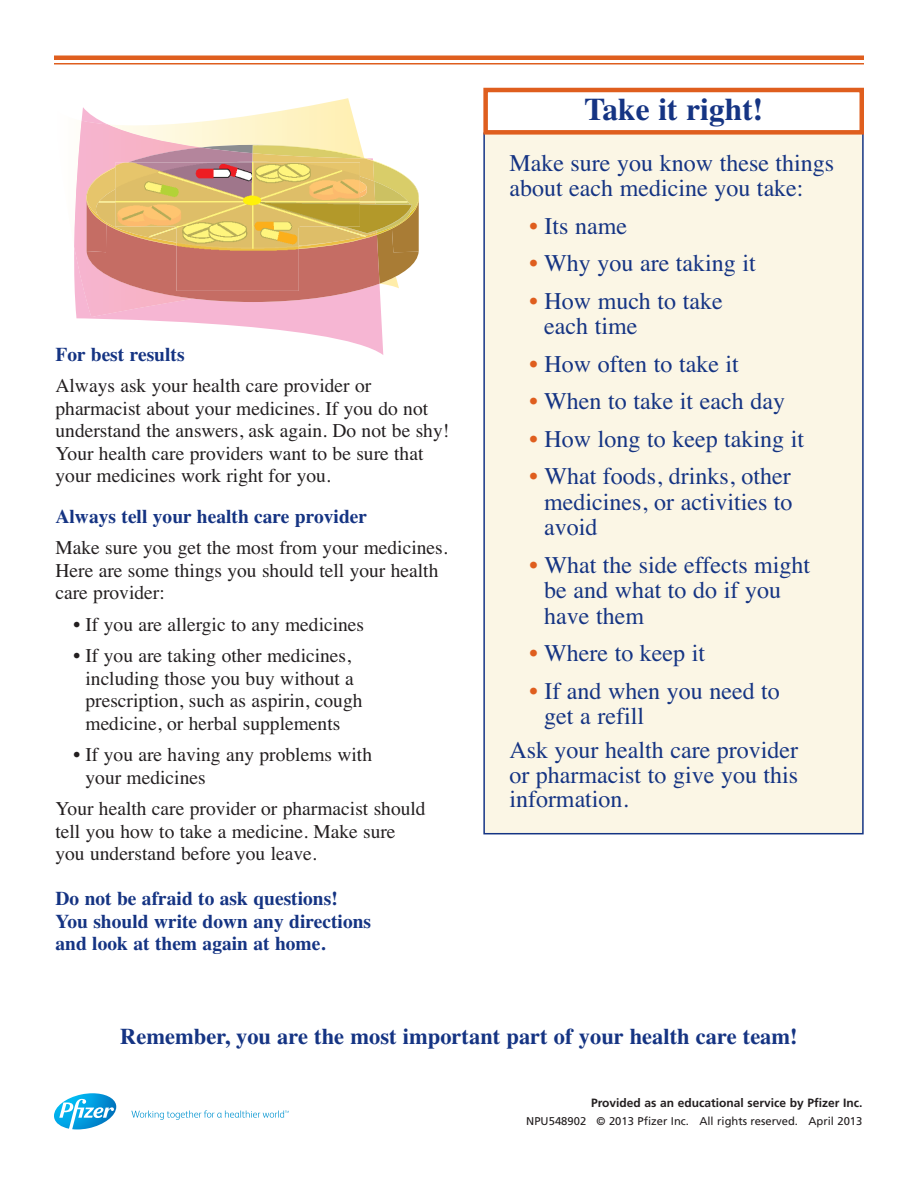
<style>
.page{position:relative;width:918px;height:1188px;background:#fff}
.page>*{position:absolute;margin:0;border:0;box-sizing:border-box;transform-origin:0 0}
.t1{font:700 31.5px "Times";color:#153483}
.t2{font:24px/25.5px "Times";color:#153483}
.t3{font:700 22.5px "Times";color:#153483}
.t4{font:19.5px/22.5px "Times";color:#231f20}
.t5{font:700 19.5px/22.5px "Times";color:#153483}
.t6{font:700 12px "Frutiger";color:#231f20}
.t7{font:11.25px "Frutiger";color:#231f20}
.s1{color:#df5e1e}
</style>
<div class="page">
<hr style="left:54px;top:56px;width:810px;height:4px;background:#df5e1e">
<hr style="left:54px;top:63px;width:810px;height:1px;background:#df5e1e">
<svg style="left:76px;top:107px;width:307px;height:248px"></svg>
<svg style="left:74px;top:121px;width:306px;height:196px;background:#f9d4d3"></svg>
<svg style="left:86px;top:145px;width:333px;height:157px;background:#d6a576"></svg>
<svg style="left:131px;top:1110px;width:158px;height:10px"></svg>
<svg style="left:54px;top:1093px;width:62px;height:36px"></svg>
<div style="left:485px;top:134px;width:377px;height:699px;background:#fbf6e5"></div>
<div style="left:483px;top:88px;width:381px;height:47px;border:4px solid #df5e1e"></div>
<p class="t5" style="left:56px;top:343px;width:131px">For best results</p>
<p class="t4" style="left:56px;top:374px;width:395px">Always ask your health care provider or pharmacist about your medicines. If you do not understand the answers, ask again. Do not be shy!<br>Your health care providers want to be sure that your medicines work right for you.</p>
<p class="t5" style="left:56px;top:505px;width:313px">Always tell your health care provider</p>
<p class="t4" style="left:56px;top:536px;width:394px">Make sure you get the most from your medicines.<br>Here are some things you should tell your health care provider:</p>
<p class="t4" style="left:74px;top:613px;width:292px">• If you are allergic to any medicines</p>
<p class="t4" style="left:86px;top:644px;width:279px;text-indent:-12px">• If you are taking other medicines, including those you buy without a prescription, such as aspirin, cough medicine, or herbal supplements</p>
<p class="t4" style="left:86px;top:743px;width:288px;text-indent:-12px">• If you are having any problems with your medicines</p>
<p class="t4" style="left:55px;top:797px;width:372px">Your health care provider or pharmacist should tell you how to take a medicine. Make sure you understand before you leave.</p>
<p class="t5" style="left:55px;top:887px;width:317px">Do not be afraid to ask questions!<br>You should write down any directions and look at them again at home.</p>
<h1 class="t1" style="left:584px;top:90px;width:180px">Take it right!</h1>
<p class="t2" style="left:509px;top:150px;width:326px">Make sure you know these things about each medicine you take:</p>
<p class="t2" style="left:530px;top:213px;width:99px"><span class="s1">•</span> Its name</p>
<p class="t2" style="left:530px;top:250px;width:228px"><span class="s1">•</span> Why you are taking it</p>
<p class="t2" style="left:544px;top:288px;width:180px;text-indent:-15px"><span class="s1">•</span> How much to take each time</p>
<p class="t2" style="left:530px;top:351px;width:211px"><span class="s1">•</span> How often to take it</p>
<p class="t2" style="left:530px;top:388px;width:257px"><span class="s1">•</span> When to take it each day</p>
<p class="t2" style="left:530px;top:426px;width:276px"><span class="s1">•</span> How long to keep taking it</p>
<p class="t2" style="left:544px;top:463px;width:250px;text-align:justify;text-indent:-15px"><span class="s1">•</span> What foods, drinks, other medicines, or activities to avoid</p>
<p class="t2" style="left:544px;top:552px;width:268px;text-indent:-15px"><span class="s1">•</span> What the side effects might be and what to do if you have them</p>
<p class="t2" style="left:530px;top:640px;width:177px"><span class="s1">•</span> Where to keep it</p>
<p class="t2" style="left:544px;top:678px;width:237px;text-indent:-15px"><span class="s1">•</span> If and when you need to get a refill</p>
<p class="t2" style="left:509px;top:737px;width:290px;line-height:24.6px;text-align:justify">Ask your health care provider or pharmacist to give you this information.</p>
<p class="t3" style="left:120px;top:1024px;width:679px">Remember, you are the most important part of your health care team!</p>
<p class="t6" style="left:591px;top:1098px;width:273px">Provided as an educational service by Pfizer Inc.</p>
<p class="t7" style="left:526px;top:1117px;width:338px">NPU548902 © 2013 Pfizer Inc. All rights reserved. April 2013</p>
</div>
